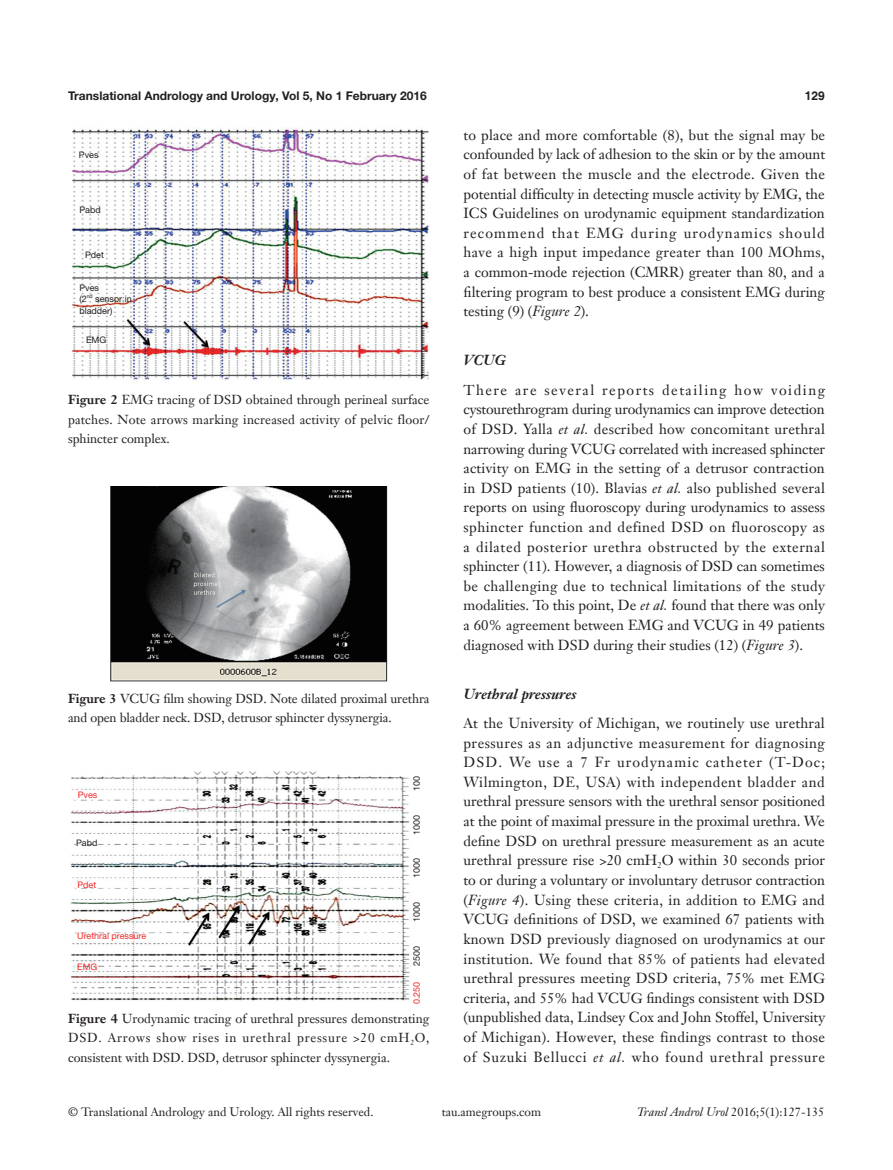
<style>
.page{position:relative;width:893px;height:1170px;background:#fff}
.page>*{position:absolute;margin:0;border:0;box-sizing:border-box;transform-origin:0 0}
.t1{font:14.25px/19.6px "Janson Text LT";color:#231f20;text-align:justify}
.t2{font:italic 700 14.25px "Janson Text LT";color:#231f20}
.t3{font:12.75px/19.5px "Janson Text LT";color:#231f20;text-align:justify}
.t4{font:12px "Janson Text LT";color:#231f20}
.t5{font:700 12px "Helvetica Neue LT Pro";color:#231f20}
.t6{font:700 12px "Helvetica";color:#231f20}
.t7{font:9px/11.7px "Helvetica Neue LT Pro";color:#231f20}
.t8{font:9px "Helvetica Neue LT Pro";color:#ee2928}
.t9{font:5.25px "Helvetica Neue LT Pro";color:#231f20}
.s1{font-weight:700}
.s2{font-style:italic}
</style>
<div class="page">
<img style="left:111px;top:486px;width:276px;height:196px">
<img style="left:72px;top:129px;width:357px;height:253px">
<img style="left:71px;top:771px;width:339px;height:230px">
<p class="t5" style="left:68px;top:88px;width:360px">Translational Andrology and Urology, Vol 5, No 1 February 2016</p>
<p class="t6" style="left:805px;top:88px;width:22px">129</p>
<p class="t7" style="left:79px;top:148px;width:21px">Pves</p>
<p class="t7" style="left:79px;top:204px;width:23px">Pabd</p>
<p class="t7" style="left:85px;top:248px;width:20px">Pdet</p>
<p class="t7" style="left:79px;top:281px;width:21px">Pves</p>
<p class="t7" style="left:79px;top:292px;width:9px">(2</p>
<p class="t9" style="left:87px;top:292px;width:8px">nd</p>
<p class="t7" style="left:79px;top:292px;width:54px;text-indent:16px">sensor in bladder)</p>
<p class="t7" style="left:86px;top:333px;width:22px">EMG</p>
<p class="t3" style="left:68px;top:390px;width:363px"><span class="s1">Figure 2</span> EMG tracing of DSD obtained through perineal surface patches. Note arrows marking increased activity of pelvic floor/ sphincter complex.</p>
<p class="t3" style="left:68px;top:688px;width:363px"><span class="s1">Figure 3</span> VCUG film showing DSD. Note dilated proximal urethra and open bladder neck. DSD, detrusor sphincter dyssynergia.</p>
<p class="t8" style="left:78px;top:789px;width:21px">Pves</p>
<p class="t7" style="left:76px;top:836px;width:23px">Pabd</p>
<p class="t8" style="left:77px;top:879px;width:20px">Pdet</p>
<p class="t8" style="left:77px;top:930px;width:71px">Urethral pressure</p>
<p class="t8" style="left:77px;top:960px;width:22px">EMG</p>
<p class="t7" style="left:410px;top:791px;width:17px;rotate:-90deg">100</p>
<p class="t7" style="left:410px;top:834px;width:22px;rotate:-90deg">1000</p>
<p class="t7" style="left:410px;top:878px;width:22px;rotate:-90deg">1000</p>
<p class="t7" style="left:410px;top:921px;width:22px;rotate:-90deg">1000</p>
<p class="t7" style="left:410px;top:966px;width:22px;rotate:-90deg">2500</p>
<p class="t8" style="left:411px;top:1003px;width:24px;rotate:-90deg">0.250</p>
<p class="t3" style="left:68px;top:1008px;width:363px"><span class="s1">Figure 4</span> Urodynamic tracing of urethral pressures demonstrating DSD. Arrows show rises in urethral pressure &gt;20 cmH<sub>2</sub>O, consistent with DSD. DSD, detrusor sphincter dyssynergia.</p>
<p class="t1" style="left:463px;top:125px;width:363px">to place and more comfortable (8), but the signal may be confounded by lack of adhesion to the skin or by the amount of fat between the muscle and the electrode. Given the potential difficulty in detecting muscle activity by EMG, the ICS Guidelines on urodynamic equipment standardization recommend that EMG during urodynamics should have a high input impedance greater than 100 MOhms, a common-mode rejection (CMRR) greater than 80, and a filtering program to best produce a consistent EMG during testing (9) (<span class="s2">Figure 2</span>).</p>
<p class="t2" style="left:463px;top:351px;width:44px">VCUG</p>
<p class="t1" style="left:463px;top:380px;width:363px">There are several reports detailing how voiding cystourethrogram during urodynamics can improve detection of DSD. Yalla <span class="s2">et al.</span> described how concomitant urethral narrowing during VCUG correlated with increased sphincter activity on EMG in the setting of a detrusor contraction in DSD patients (10). Blavias <span class="s2">et al.</span> also published several reports on using fluoroscopy during urodynamics to assess sphincter function and defined DSD on fluoroscopy as a dilated posterior urethra obstructed by the external sphincter (11). However, a diagnosis of DSD can sometimes be challenging due to technical limitations of the study modalities. To this point, De <span class="s2">et al.</span> found that there was only a 60% agreement between EMG and VCUG in 49 patients diagnosed with DSD during their studies (12) (<span class="s2">Figure 3</span>).</p>
<p class="t2" style="left:463px;top:684px;width:115px">Urethral pressures</p>
<p class="t1" style="left:463px;top:713px;width:363px">At the University of Michigan, we routinely use urethral pressures as an adjunctive measurement for diagnosing DSD. We use a 7 Fr urodynamic catheter (T-Doc; Wilmington, DE, USA) with independent bladder and urethral pressure sensors with the urethral sensor positioned at the point of maximal pressure in the proximal urethra. We define DSD on urethral pressure measurement as an acute urethral pressure rise &gt;20 cmH<sub>2</sub>O within 30 seconds prior to or during a voluntary or involuntary detrusor contraction (<span class="s2">Figure 4</span>). Using these criteria, in addition to EMG and VCUG definitions of DSD, we examined 67 patients with known DSD previously diagnosed on urodynamics at our institution. We found that 85% of patients had elevated urethral pressures meeting DSD criteria, 75% met EMG criteria, and 55% had VCUG findings consistent with DSD (unpublished data, Lindsey Cox and John Stoffel, University of Michigan). However, these findings contrast to those of Suzuki Bellucci <span class="s2">et al.</span> who found urethral pressure</p>
<p class="t4" style="left:68px;top:1104px;width:307px">© Translational Andrology and Urology. All rights reserved.</p>
<p class="t4" style="left:442px;top:1104px;width:101px">tau.amegroups.com</p>
<p class="t4" style="left:637px;top:1104px;width:189px"><span class="s2">Transl Androl Urol</span> 2016;5(1):127-135</p>
</div>
